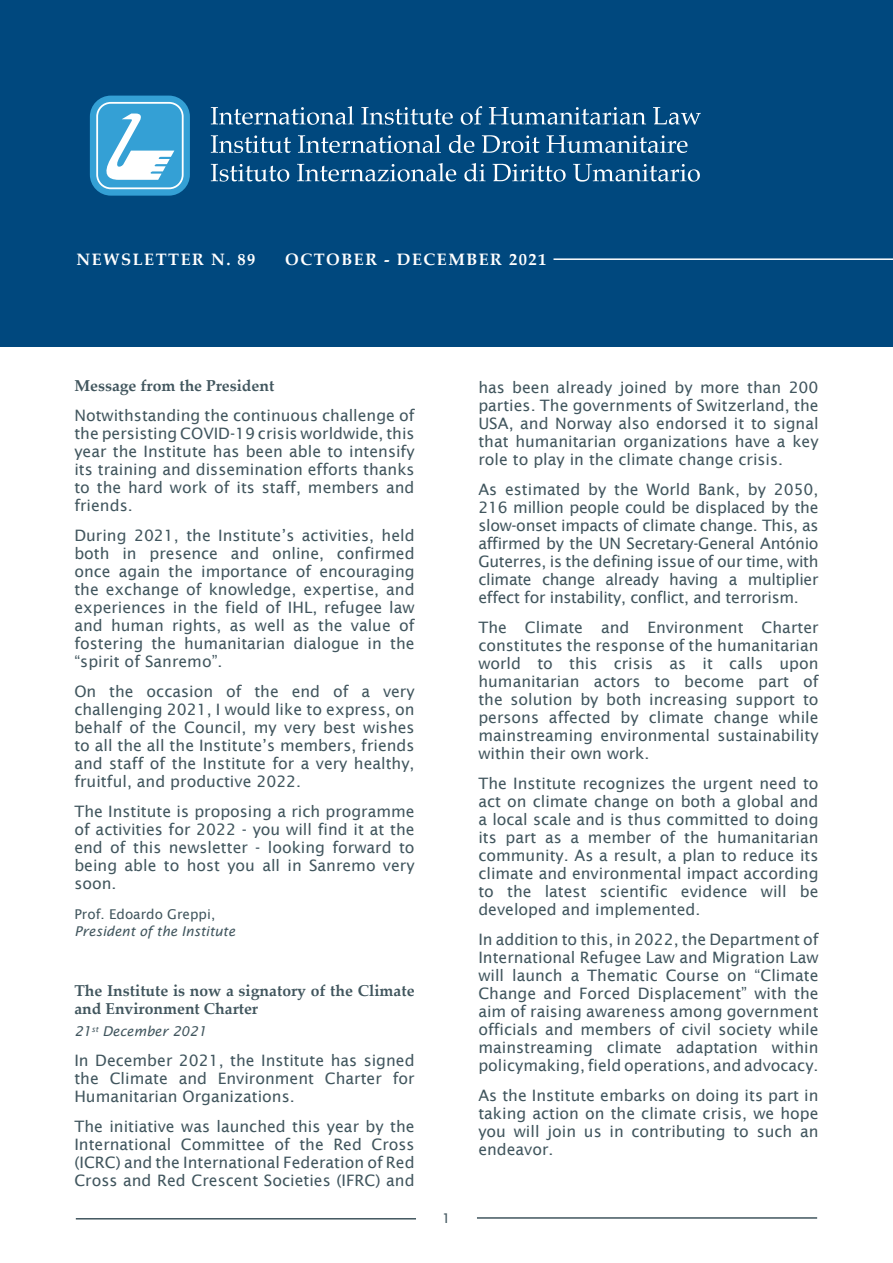
<style>
.page{position:relative;width:893px;height:1263px;background:#fff}
.page>*{position:absolute;margin:0;border:0;box-sizing:border-box;transform-origin:0 0}
.t1{font:700 16.5px "Palatino Linotype";letter-spacing:.09em;color:#fff}
.t2{font:15.75px/18px "Lucida Sans";color:#41565e;text-align:justify}
.t3{font:700 15.75px/18px "Palatino Linotype";color:#41565e}
.t4{font:italic 13.5px "Lucida Sans";color:#41565e}
.t5{font:13.5px "Lucida Sans";color:#41565e}
</style>
<div class="page">
<hr style="left:76px;top:1218px;width:340px;height:1px;background:#41565e">
<hr style="left:477px;top:1217px;width:340px;height:2px;background:#41565e">
<div style="left:0;top:0;width:893px;height:346px;background:#00487e"></div>
<svg style="left:90px;top:96px;width:100px;height:100px;background:#62b3db"></svg>
<svg style="left:211px;top:106px;width:143px;height:19px"></svg>
<svg style="left:361px;top:107px;width:92px;height:18px"></svg>
<svg style="left:461px;top:106px;width:21px;height:19px"></svg>
<svg style="left:489px;top:107px;width:157px;height:18px"></svg>
<svg style="left:653px;top:107px;width:48px;height:18px"></svg>
<svg style="left:211px;top:135px;width:80px;height:18px"></svg>
<svg style="left:298px;top:134px;width:143px;height:19px"></svg>
<svg style="left:449px;top:135px;width:25px;height:18px"></svg>
<svg style="left:482px;top:135px;width:57px;height:18px"></svg>
<svg style="left:547px;top:135px;width:141px;height:18px"></svg>
<svg style="left:211px;top:164px;width:78px;height:18px"></svg>
<svg style="left:297px;top:163px;width:159px;height:19px"></svg>
<svg style="left:464px;top:163px;width:21px;height:18px"></svg>
<svg style="left:493px;top:164px;width:73px;height:18px"></svg>
<svg style="left:573px;top:164px;width:127px;height:18px"></svg>
<hr style="left:553px;top:258px;width:340px;height:2px;background:#fff">
<p class="t1" style="left:77px;top:248px;width:181px">NEWSLETTER N. 89</p>
<p class="t1" style="left:285px;top:248px;width:263px">OCTOBER - DECEMBER 2021</p>
<p class="t3" style="left:74px;top:376px;width:201px">Message from the President</p>
<p class="t2" style="left:74px;top:407px;width:342px">Notwithstanding the continuous challenge of the persisting COVID-19 crisis worldwide, this year the Institute has been able to intensify its training and dissemination efforts thanks to the hard work of its staff, members and friends.</p>
<p class="t2" style="left:74px;top:527px;width:342px">During 2021, the Institute’s activities, held both in presence and online, confirmed once again the importance of encouraging the exchange of knowledge, expertise, and experiences in the field of IHL, refugee law and human rights, as well as the value of fostering the humanitarian dialogue in the “spirit of Sanremo”.</p>
<p class="t2" style="left:74px;top:683px;width:342px">On the occasion of the end of a very challenging 2021, I would like to express, on behalf of the Council, my very best wishes to all the all the Institute’s members, friends and staff of the Institute for a very healthy, fruitful, and productive 2022.</p>
<p class="t2" style="left:74px;top:803px;width:342px">The Institute is proposing a rich programme of activities for 2022 - you will find it at the end of this newsletter - looking forward to being able to host you all in Sanremo very soon.</p>
<p class="t5" style="left:74px;top:907px;width:142px">Prof. Edoardo Greppi,</p>
<p class="t4" style="left:74px;top:923px;width:162px">President of the Institute</p>
<p class="t3" style="left:74px;top:981px;width:342px">The Institute is now a signatory of the Climate and Environment Charter</p>
<p class="t4" style="left:74px;top:1024px;width:134px">21<sup>st</sup> December 2021</p>
<p class="t2" style="left:74px;top:1052px;width:342px">In December 2021, the Institute has signed the Climate and Environment Charter for Humanitarian Organizations.</p>
<p class="t2" style="left:74px;top:1118px;width:342px">The initiative was launched this year by the International Committee of the Red Cross (ICRC) and the International Federation of Red Cross and Red Crescent Societies (IFRC) and</p>
<p class="t5" style="left:442px;top:1211px;width:10px">1</p>
<p class="t2" style="left:478px;top:378px;width:342px">has been already joined by more than 200 parties. The governments of Switzerland, the USA, and Norway also endorsed it to signal that humanitarian organizations have a key role to play in the climate change crisis.</p>
<p class="t2" style="left:478px;top:480px;width:342px">As estimated by the World Bank, by 2050, 216 million people could be displaced by the slow-onset impacts of climate change. This, as affirmed by the UN Secretary-General António Guterres, is the defining issue of our time, with climate change already having a multiplier effect for instability, conflict, and terrorism.</p>
<p class="t2" style="left:478px;top:618px;width:342px">The Climate and Environment Charter constitutes the response of the humanitarian world to this crisis as it calls upon humanitarian actors to become part of the solution by both increasing support to persons affected by climate change while mainstreaming environmental sustainability within their own work.</p>
<p class="t2" style="left:478px;top:774px;width:342px">The Institute recognizes the urgent need to act on climate change on both a global and a local scale and is thus committed to doing its part as a member of the humanitarian community. As a result, a plan to reduce its climate and environmental impact according to the latest scientific evidence will be developed and implemented.</p>
<p class="t2" style="left:478px;top:930px;width:342px">In addition to this, in 2022, the Department of International Refugee Law and Migration Law will launch a Thematic Course on “Climate Change and Forced Displacement” with the aim of raising awareness among government officials and members of civil society while mainstreaming climate adaptation within policymaking, field operations, and advocacy.</p>
<p class="t2" style="left:478px;top:1086px;width:342px">As the Institute embarks on doing its part in taking action on the climate crisis, we hope you will join us in contributing to such an endeavor.</p>
</div>
